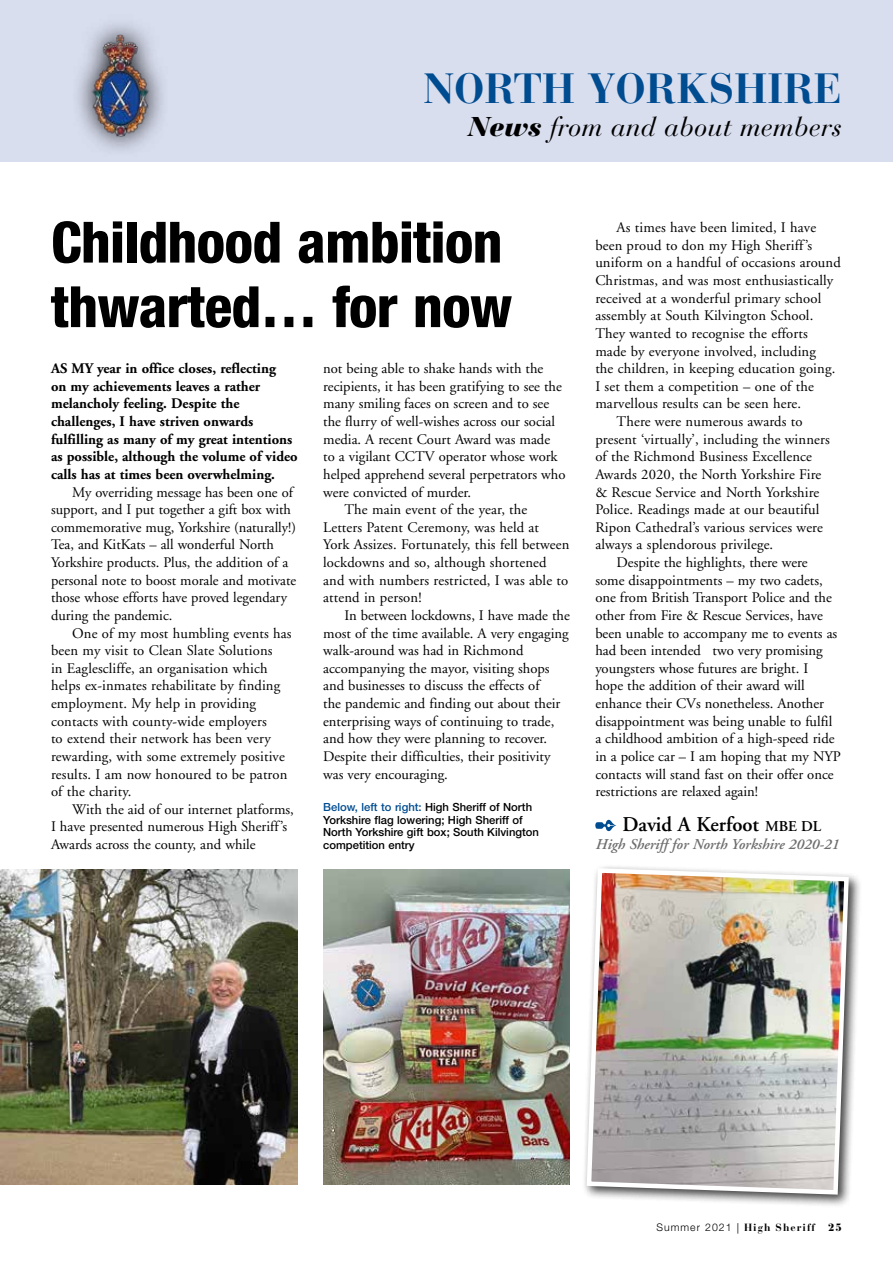
<style>
.page{position:relative;width:893px;height:1263px;background:#fff}
.page>*{position:absolute;margin:0;border:0;box-sizing:border-box;transform-origin:0 0}
.t1{font:800 condensed 57px/64.5px "Helvetica Neue";letter-spacing:-.01em;color:#000}
.t2{font:700 42px "Bauer Bodoni";color:#004c90}
.t3{font:italic 27px "Bauer Bodoni";color:#000}
.t4{font:600 21px "Adobe Garamond";color:#000}
.t5{font:italic 600 15px "Adobe Garamond";color:#6e6e6e}
.t6{font:14.7px/17.5px "Adobe Garamond";color:#000}
.t7{font:700 14.7px/17.5px "Adobe Garamond";color:#000}
.t8{font:500 11.25px/12.8px "Helvetica Neue";color:#000}
.t9{font:700 10.5px "Bauer Bodoni";letter-spacing:.1em;color:#000}
.s1{font-weight:900}
.s2{color:#004c90}
.s3{font-size:15px}
.s4{font-family:"Helvetica Neue";font-weight:300}
.s5{font-weight:400}
</style>
<div class="page">
<div style="left:0;top:0;width:893px;height:162px;background:#d9deef"></div>
<svg style="left:78px;top:24px;width:85px;height:127px;fill:#d0d5e5"></svg>
<img style="left:87px;top:34px;width:66px;height:102px">
<img style="left:0;top:870px;width:298px;height:314px">
<img style="left:323px;top:870px;width:247px;height:314px">
<div style="left:582px;top:863px;width:280px;height:344px;background:#000;opacity:.75"></div>
<img style="left:584px;top:866px;width:267px;height:331px">
<svg style="left:595px;top:820px;width:21px;height:11px"></svg>
<h2 class="t2" style="left:424px;top:63px;width:420px">NORTH YORKSHIRE</h2>
<h3 class="t3" style="left:468px;top:111px;width:375px"><span class="s1">News</span> from and about members</h3>
<h1 class="t1" style="left:51px;top:209px;width:463px">Childhood ambition thwarted… for now</h1>
<p class="t6" style="left:323px;top:360px;width:222px">not being able to shake hands with the</p>
<p class="t6" style="left:323px;top:378px;width:240px">recipients, it has been gratifying to see the</p>
<p class="t6" style="left:323px;top:395px;width:228px">many smiling faces on screen and to see</p>
<p class="t6" style="left:323px;top:413px;width:233px">the flurry of well-wishes across our social</p>
<p class="t6" style="left:323px;top:431px;width:228px">media. A recent Court Award was made</p>
<p class="t6" style="left:323px;top:448px;width:236px">to a vigilant CCTV operator whose work</p>
<p class="t6" style="left:323px;top:466px;width:244px">helped apprehend several perpetrators who</p>
<p class="t6" style="left:323px;top:483px;width:150px">were convicted of murder.</p>
<p class="t6" style="left:344px;top:501px;width:184px">The main event of the year, the</p>
<p class="t6" style="left:323px;top:519px;width:217px">Letters Patent Ceremony, was held at</p>
<p class="t6" style="left:323px;top:536px;width:248px">York Assizes. Fortunately, this fell between</p>
<p class="t6" style="left:323px;top:554px;width:225px">lockdowns and so, although shortened</p>
<p class="t6" style="left:323px;top:572px;width:246px">and with numbers restricted, I was able to</p>
<p class="t6" style="left:323px;top:589px;width:100px">attend in person!</p>
<p class="t6" style="left:344px;top:607px;width:227px">In between lockdowns, I have made the</p>
<p class="t6" style="left:323px;top:624px;width:247px">most of the time available. A very engaging</p>
<p class="t6" style="left:323px;top:642px;width:202px">walk-around was had in Richmond</p>
<p class="t6" style="left:323px;top:660px;width:228px">accompanying the mayor, visiting shops</p>
<p class="t6" style="left:323px;top:677px;width:218px">and businesses to discuss the effects of</p>
<p class="t6" style="left:323px;top:695px;width:239px">the pandemic and finding out about their</p>
<p class="t6" style="left:323px;top:713px;width:233px">enterprising ways of continuing to trade,</p>
<p class="t6" style="left:323px;top:730px;width:226px">and how they were planning to recover.</p>
<p class="t6" style="left:323px;top:748px;width:229px">Despite their difficulties, their positivity</p>
<p class="t6" style="left:323px;top:765px;width:126px">was very encouraging.</p>
<p class="t7" style="left:51px;top:360px;width:248px">AS MY year in office closes, reflecting<br>on my achievements leaves a rather melancholy feeling. Despite the challenges, I have striven onwards fulfilling as many of my great intentions as possible, although the volume of video calls has at times been overwhelming.</p>
<p class="t6" style="left:51px;top:483px;width:247px;text-indent:21px">My overriding message has been one of support, and I put together a gift box with commemorative mug, Yorkshire (naturally!)<br>Tea, and KitKats – all wonderful North Yorkshire products. Plus, the addition of a personal note to boost morale and motivate those whose efforts have proved legendary during the pandemic.</p>
<p class="t6" style="left:51px;top:624px;width:242px;text-indent:21px">One of my most humbling events has been my visit to Clean Slate Solutions<br>in Eaglescliffe, an organisation which helps ex-inmates rehabilitate by finding employment. My help in providing contacts with county-wide employers<br>to extend their network has been very rewarding, with some extremely positive results. I am now honoured to be patron of the charity.</p>
<p class="t6" style="left:51px;top:801px;width:244px;text-indent:21px">With the aid of our internet platforms,<br>I have presented numerous High Sheriff’s<br>Awards across the county, and while</p>
<p class="t8" style="left:323px;top:800px;width:217px"><span class="s2">Below, left to right:</span> High Sheriff of North Yorkshire flag lowering; High Sheriff of North Yorkshire gift box; South Kilvington competition entry</p>
<p class="t6" style="left:617px;top:219px;width:201px">As times have been limited, I have</p>
<p class="t6" style="left:595px;top:237px;width:218px">been proud to don my High Sheriff’s</p>
<p class="t6" style="left:595px;top:254px;width:247px">uniform on a handful of occasions around</p>
<p class="t6" style="left:595px;top:272px;width:240px">Christmas, and was most enthusiastically</p>
<p class="t6" style="left:595px;top:290px;width:228px">received at a wonderful primary school</p>
<p class="t6" style="left:595px;top:307px;width:220px">assembly at South Kilvington School.</p>
<p class="t6" style="left:595px;top:325px;width:214px">They wanted to recognise the efforts</p>
<p class="t6" style="left:595px;top:342px;width:222px">made by everyone involved, including</p>
<p class="t6" style="left:595px;top:360px;width:242px">the children, in keeping education going.</p>
<p class="t6" style="left:595px;top:378px;width:220px">I set them a competition – one of the</p>
<p class="t6" style="left:595px;top:395px;width:207px">marvellous results can be seen here.</p>
<p class="t6" style="left:617px;top:413px;width:187px">There were numerous awards to</p>
<p class="t6" style="left:595px;top:431px;width:236px">present ‘virtually’, including the winners</p>
<p class="t6" style="left:595px;top:448px;width:218px">of the Richmond Business Excellence</p>
<p class="t6" style="left:595px;top:466px;width:227px">Awards 2020, the North Yorkshire Fire</p>
<p class="t6" style="left:595px;top:483px;width:226px">&amp; Rescue Service and North Yorkshire</p>
<p class="t6" style="left:595px;top:501px;width:226px">Police. Readings made at our beautiful</p>
<p class="t6" style="left:595px;top:519px;width:229px">Ripon Cathedral’s various services were</p>
<p class="t6" style="left:595px;top:536px;width:179px">always a splendorous privilege.</p>
<p class="t6" style="left:617px;top:554px;width:193px">Despite the highlights, there were</p>
<p class="t6" style="left:595px;top:572px;width:229px">some disappointments – my two cadets,</p>
<p class="t6" style="left:595px;top:589px;width:238px">one from British Transport Police and the</p>
<p class="t6" style="left:595px;top:607px;width:229px">other from Fire &amp; Rescue Services, have</p>
<p class="t6" style="left:595px;top:624px;width:243px">been unable to accompany me to events as</p>
<p class="t6" style="left:595px;top:642px;width:229px">had been intended ‒ two very promising</p>
<p class="t6" style="left:595px;top:660px;width:215px">youngsters whose futures are bright. I</p>
<p class="t6" style="left:595px;top:677px;width:211px">hope the addition of their award will</p>
<p class="t6" style="left:595px;top:695px;width:230px">enhance their CVs nonetheless. Another</p>
<p class="t6" style="left:595px;top:712px;width:238px">disappointment was being unable to fulfil</p>
<p class="t6" style="left:595px;top:730px;width:241px">a childhood ambition of a high-speed ride</p>
<p class="t6" style="left:595px;top:748px;width:247px">in a police car – I am hoping that my NYP</p>
<p class="t6" style="left:595px;top:765px;width:240px">contacts will stand fast on their offer once</p>
<p class="t6" style="left:595px;top:783px;width:164px">restrictions are relaxed again!</p>
<h3 class="t4" style="left:622px;top:813px;width:200px">David A Kerfoot <span class="s3">MBE DL</span></h3>
<p class="t5" style="left:595px;top:836px;width:245px">High Sheriff for North Yorkshire 2020-21</p>
<p class="t9" style="left:656px;top:1221px;width:187px"><span class="s4">Summer 2021</span> <span class="s5">|</span> High Sheriff <span class="s1">25</span></p>
</div>
